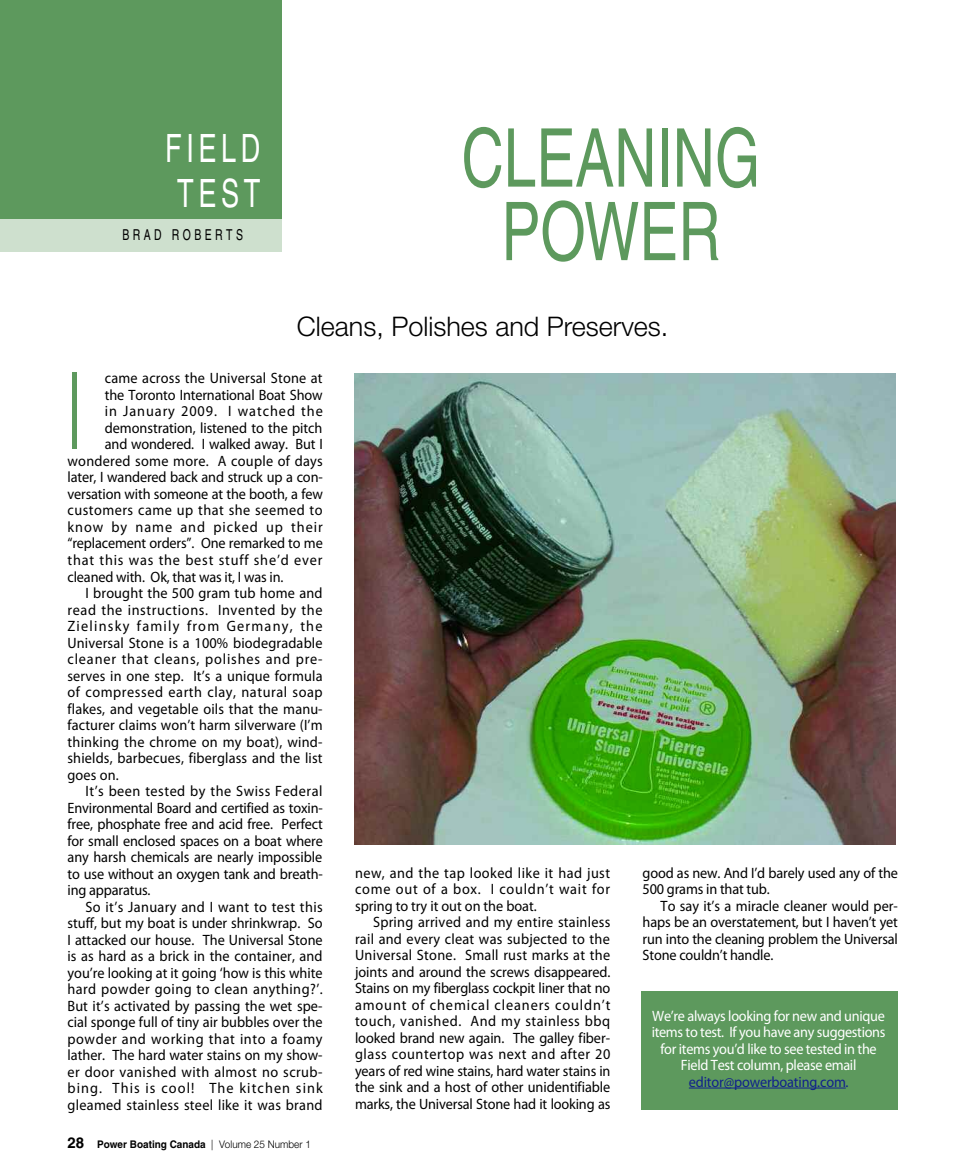
<style>
.page{position:relative;width:972px;height:1175px;background:#fff}
.page>*{position:absolute;margin:0;border:0;box-sizing:border-box;transform-origin:0 0}
.t1{font:102.45px "Arena Condensed";color:#5d995d;scale:.51 1}
.t2{font:condensed 81px/73.5px "Helvetica";color:#5d995d;text-align:center;scale:.88 1}
.t3{font:condensed 39px/45px "Helvetica";letter-spacing:.135em;color:#fff;text-align:center;scale:.85 1}
.t4{font:300 27px "Helvetica Neue";color:#000}
.t5{font:15px/16.5px "Myriad Pro";letter-spacing:.01em;color:#000;text-align:justify;scale:.95 1}
.t6{font:15px/16.5px "Myriad Pro";letter-spacing:-.01em;color:#000;scale:.95 1}
.t7{font:15px/16.5px "Myriad Pro";letter-spacing:-.02em;color:#fff;text-align:center;scale:.95 1}
.t8{font:15px "Myriad Pro";letter-spacing:.035em;color:#000;scale:.95 1}
.t9{font:15px "Myriad Pro";letter-spacing:.06em;color:#000;scale:.95 1}
.t10{font:15px "Myriad Pro";letter-spacing:.045em;color:#000;scale:.95 1}
.t11{font:15px "Myriad Pro";letter-spacing:.065em;color:#000;scale:.95 1}
.t12{font:15px "Myriad Pro";letter-spacing:.04em;color:#000;scale:.95 1}
.t13{font:15px "Myriad Pro";letter-spacing:.03em;color:#000;scale:.95 1}
.t14{font:15px "Myriad Pro";letter-spacing:.085em;color:#000;scale:.95 1}
.t15{font:15px "Myriad Pro";letter-spacing:.075em;color:#000;scale:.95 1}
.t16{font:15px "Myriad Pro";letter-spacing:-.01em;color:#10218b;scale:.95 1}
.t17{font:condensed 15px "Helvetica";letter-spacing:.275em;color:#000;scale:.85 1}
.t18{font:700 10.5px "Helvetica LT Std";color:#000;scale:.95 1}
.s1{font-size:15px}
.s2{font-family:"Helvetica Neue";font-weight:300}
</style>
<div class="page">
<div style="left:641px;top:991px;width:257px;height:118px;background:#5d995d"></div>
<hr style="left:689px;top:1087px;width:157px;height:1px;background:#10218b">
<div style="left:0;top:0;width:282px;height:224px;background:#5d995d"></div>
<div style="left:0;top:219px;width:282px;height:32px;background:#cee0ce"></div>
<img style="left:354px;top:373px;width:542px;height:471px">
<h3 class="t3" style="left:165px;top:129px;width:114px">FIELD<br>TEST</h3>
<h2 class="t2" style="left:462px;top:129px;width:341px">CLEANING<br>POWER</h2>
<p class="t17" style="left:122px;top:230px;width:144px">BRAD ROBERTS</p>
<h3 class="t4" style="left:297px;top:310px;width:373px">Cleans, Polishes and Preserves.</h3>
<h1 class="t1" style="left:68px;top:353px;width:30px">I</h1>
<p class="t5" style="left:105px;top:371px;width:231px">came across the Universal Stone at</p>
<p class="t6" style="left:105px;top:388px;width:231px">the Toronto International Boat Show</p>
<p class="t11" style="left:105px;top:406px;width:231px">in January 2009. I watched the</p>
<p class="t5" style="left:105px;top:421px;width:231px">demonstration, listened to the pitch</p>
<p class="t6" style="left:105px;top:437px;width:231px">and wondered. I walked away. But I</p>
<p class="t5" style="left:68px;top:454px;width:270px">wondered some more. A couple of days</p>
<p class="t6" style="left:68px;top:470px;width:270px">later, I wandered back and struck up a con-</p>
<p class="t6" style="left:68px;top:487px;width:270px">versation with someone at the booth, a few</p>
<p class="t8" style="left:68px;top:505px;width:270px">customers came up that she seemed to</p>
<p class="t11" style="left:68px;top:521px;width:270px">know by name and picked up their</p>
<p class="t6" style="left:68px;top:536px;width:270px">“replacement orders”. One remarked to me</p>
<p class="t9" style="left:68px;top:554px;width:270px">that this was the best stuff she’d ever</p>
<p class="t6" style="left:68px;top:569px;width:229px">cleaned with. Ok, that was it, I was in.</p>
<p class="t5" style="left:86px;top:586px;width:251px">I brought the 500 gram tub home and</p>
<p class="t10" style="left:68px;top:604px;width:270px">read the instructions. Invented by the</p>
<p class="t14" style="left:68px;top:620px;width:270px">Zielinsky family from Germany, the</p>
<p class="t5" style="left:68px;top:635px;width:270px">Universal Stone is a 100% biodegradable</p>
<p class="t9" style="left:68px;top:653px;width:270px">cleaner that cleans, polishes and pre-</p>
<p class="t5" style="left:68px;top:668px;width:270px">serves in one step. It’s a unique formula</p>
<p class="t12" style="left:68px;top:686px;width:270px">of compressed earth clay, natural soap</p>
<p class="t5" style="left:68px;top:701px;width:270px">flakes, and vegetable oils that the manu-</p>
<p class="t5" style="left:68px;top:718px;width:270px">facturer claims won’t harm silverware (I’m</p>
<p class="t5" style="left:68px;top:734px;width:270px">thinking the chrome on my boat), wind-</p>
<p class="t5" style="left:68px;top:751px;width:270px">shields, barbecues, fiberglass and the list</p>
<p class="t5" style="left:68px;top:767px;width:55px">goes on.</p>
<p class="t8" style="left:86px;top:785px;width:251px">It’s been tested by the Swiss Federal</p>
<p class="t6" style="left:68px;top:800px;width:270px">Environmental Board and certified as toxin-</p>
<p class="t6" style="left:68px;top:817px;width:270px">free, phosphate free and acid free. Perfect</p>
<p class="t6" style="left:68px;top:833px;width:270px">for small enclosed spaces on a boat where</p>
<p class="t5" style="left:68px;top:850px;width:270px">any harsh chemicals are nearly impossible</p>
<p class="t6" style="left:68px;top:866px;width:270px">to use without an oxygen tank and breath-</p>
<p class="t6" style="left:68px;top:883px;width:89px">ing apparatus.</p>
<p class="t5" style="left:86px;top:899px;width:251px">So it’s January and I want to test this</p>
<p class="t5" style="left:68px;top:916px;width:270px">stuff, but my boat is under shrinkwrap. So</p>
<p class="t5" style="left:68px;top:932px;width:270px">I attacked our house. The Universal Stone</p>
<p class="t5" style="left:68px;top:949px;width:270px">is as hard as a brick in the container, and</p>
<p class="t5" style="left:68px;top:965px;width:270px">you’re looking at it going ‘how is this white</p>
<p class="t13" style="left:68px;top:983px;width:270px">hard powder going to clean anything?’.</p>
<p class="t5" style="left:68px;top:998px;width:270px">But it’s activated by passing the wet spe-</p>
<p class="t5" style="left:68px;top:1015px;width:270px">cial sponge full of tiny air bubbles over the</p>
<p class="t10" style="left:68px;top:1033px;width:270px">powder and working that into a foamy</p>
<p class="t5" style="left:68px;top:1048px;width:270px">lather. The hard water stains on my show-</p>
<p class="t8" style="left:68px;top:1066px;width:270px">er door vanished with almost no scrub-</p>
<p class="t15" style="left:68px;top:1082px;width:270px">bing. This is cool! The kitchen sink</p>
<p class="t5" style="left:68px;top:1097px;width:270px">gleamed stainless steel like it was brand</p>
<p class="t18" style="left:68px;top:1140px;width:258px"><span class="s1">28</span> Power Boating Canada <span class="s2">| Volume 25 Number 1</span></p>
<p class="t5" style="left:355px;top:865px;width:270px">new, and the tap looked like it had just come out of a box. I couldn’t wait for spring to try it out on the boat.</p>
<p class="t5" style="left:355px;top:915px;width:270px;text-indent:18px">Spring arrived and my entire stainless rail and every cleat was subjected to the Universal Stone. Small rust marks at the joints and around the screws disappeared.<br>Stains on my fiberglass cockpit liner that no amount of chemical cleaners couldn’t touch, vanished. And my stainless bbq looked brand new again. The galley fiber&shy;glass countertop was next and after 20 years of red wine stains, hard water stains in the sink and a host of other unidentifiable marks, the Universal Stone had it looking as</p>
<p class="t6" style="left:643px;top:865px;width:270px">good as new. And I’d barely used any of the<br>500 grams in that tub.</p>
<p class="t5" style="left:643px;top:898px;width:270px;text-indent:18px">To say it’s a miracle cleaner would per&shy;haps be an overstatement, but I haven’t yet run into the cleaning problem the Universal Stone couldn’t handle.</p>
<p class="t7" style="left:652px;top:1008px;width:248px">We’re always looking for new and unique items to test. If you have any suggestions for items you’d like to see tested in the Field Test column, please email</p>
<p class="t16" style="left:689px;top:1075px;width:170px">editor@powerboating.com.</p>
</div>
